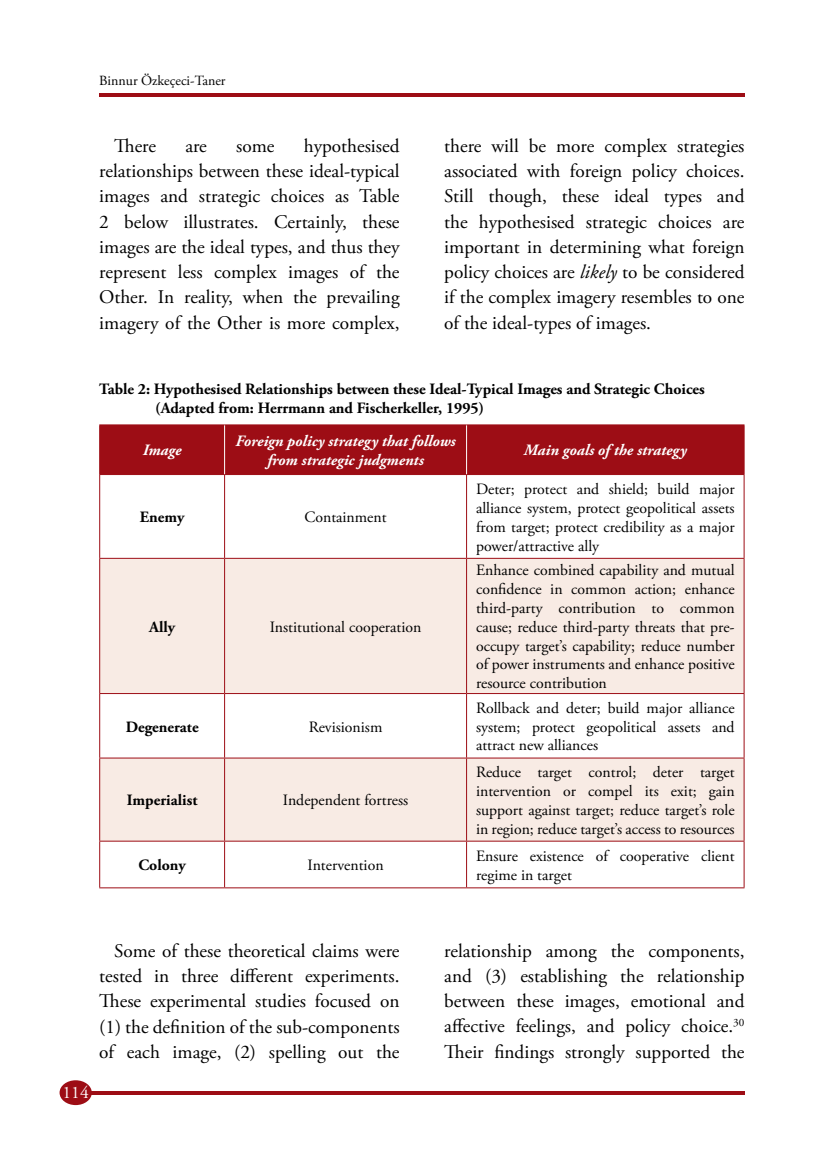
<style>
.page{position:relative;width:819px;height:1166px;background:#fff}
.page>*{position:absolute;margin:0;border:0;box-sizing:border-box;transform-origin:0 0}
.t1{font:19.25px/25.2px "Adobe Garamond Pro";color:#000;text-align:justify}
.t2{font:17.5px "Adobe Garamond Pro";color:#fff}
.t3{font:15.75px/18.9px "Adobe Garamond Pro";color:#000;text-align:justify}
.t4{font:700 15.75px/18.9px "Adobe Garamond Pro";color:#000}
.t5{font:italic 700 15.75px/18.9px "Adobe Garamond Pro";color:#fff;text-align:center}
.t6{font:14px "Adobe Garamond Pro";color:#000}
.s1{font-style:italic}
</style>
<div class="page">
<hr style="left:99px;top:93px;width:645px;height:4px;background:#9d0d15">
<hr style="left:92px;top:1091px;width:652px;height:3px;background:#9d0d15">
<div style="left:60px;top:1080px;width:32px;height:25px;background:#9d0d15;border-radius:50%"></div>
<div style="left:100px;top:425px;width:643px;height:49px;background:#9d0d15"></div>
<svg style="left:100px;top:559px;width:643px;height:282px;fill:#f8ebe4"></svg>
<hr style="left:99px;top:424px;width:125px;height:1px;background:#9d0d15">
<hr style="left:99px;top:425px;width:1px;height:49px;background:#9d0d15">
<hr style="left:224px;top:424px;width:242px;height:1px;background:#9d0d15">
<hr style="left:466px;top:424px;width:278px;height:1px;background:#9d0d15">
<hr style="left:743px;top:425px;width:1px;height:49px;background:#9d0d15">
<hr style="left:99px;top:474px;width:125px;height:1px;background:#9d0d15">
<hr style="left:99px;top:475px;width:1px;height:83px;background:#9d0d15">
<hr style="left:224px;top:474px;width:242px;height:1px;background:#9d0d15">
<hr style="left:224px;top:475px;width:1px;height:83px;background:#9d0d15">
<hr style="left:466px;top:474px;width:278px;height:1px;background:#9d0d15">
<hr style="left:466px;top:475px;width:1px;height:83px;background:#9d0d15">
<hr style="left:743px;top:475px;width:1px;height:83px;background:#9d0d15">
<hr style="left:99px;top:558px;width:125px;height:1px;background:#9d0d15">
<hr style="left:99px;top:559px;width:1px;height:134px;background:#9d0d15">
<hr style="left:224px;top:558px;width:242px;height:1px;background:#9d0d15">
<hr style="left:224px;top:559px;width:1px;height:134px;background:#9d0d15">
<hr style="left:466px;top:558px;width:278px;height:1px;background:#9d0d15">
<hr style="left:466px;top:559px;width:1px;height:134px;background:#9d0d15">
<hr style="left:743px;top:559px;width:1px;height:134px;background:#9d0d15">
<hr style="left:99px;top:693px;width:125px;height:1px;background:#9d0d15">
<hr style="left:99px;top:694px;width:1px;height:63px;background:#9d0d15">
<hr style="left:224px;top:693px;width:242px;height:1px;background:#9d0d15">
<hr style="left:224px;top:694px;width:1px;height:63px;background:#9d0d15">
<hr style="left:466px;top:693px;width:278px;height:1px;background:#9d0d15">
<hr style="left:466px;top:694px;width:1px;height:63px;background:#9d0d15">
<hr style="left:743px;top:694px;width:1px;height:63px;background:#9d0d15">
<hr style="left:99px;top:757px;width:125px;height:1px;background:#9d0d15">
<hr style="left:99px;top:758px;width:1px;height:83px;background:#9d0d15">
<hr style="left:224px;top:757px;width:242px;height:1px;background:#9d0d15">
<hr style="left:224px;top:758px;width:1px;height:83px;background:#9d0d15">
<hr style="left:466px;top:757px;width:278px;height:1px;background:#9d0d15">
<hr style="left:466px;top:758px;width:1px;height:83px;background:#9d0d15">
<hr style="left:743px;top:758px;width:1px;height:83px;background:#9d0d15">
<hr style="left:99px;top:841px;width:125px;height:1px;background:#9d0d15">
<hr style="left:99px;top:841px;width:1px;height:46px;background:#9d0d15">
<hr style="left:224px;top:841px;width:242px;height:1px;background:#9d0d15">
<hr style="left:224px;top:841px;width:1px;height:46px;background:#9d0d15">
<hr style="left:466px;top:841px;width:278px;height:1px;background:#9d0d15">
<hr style="left:466px;top:841px;width:1px;height:46px;background:#9d0d15">
<hr style="left:743px;top:841px;width:1px;height:46px;background:#9d0d15">
<hr style="left:99px;top:887px;width:125px;height:1px;background:#9d0d15">
<hr style="left:224px;top:887px;width:242px;height:1px;background:#9d0d15">
<hr style="left:466px;top:887px;width:278px;height:1px;background:#9d0d15">
<hr style="left:224px;top:425px;width:1px;height:49px;background:#fff">
<hr style="left:466px;top:425px;width:1px;height:49px;background:#fff">
<p class="t6" style="left:99px;top:72px;width:128px">Binnur Özkeçeci-Taner</p>
<p class="t1" style="left:99px;top:134px;width:302px;text-indent:204px">hypothesised relationships between these ideal-typical images and strategic choices as Table 2 below illustrates. Certainly, these images are the ideal types, and thus they represent less complex images of the Other. In reality, when the prevailing imagery of the Other is more complex,</p>
<p class="t1" style="left:114px;top:134px;width:43px">There</p>
<p class="t1" style="left:185px;top:134px;width:23px">are</p>
<p class="t1" style="left:236px;top:134px;width:40px">some</p>
<p class="t1" style="left:444px;top:134px;width:302px">there will be more complex strategies associated with foreign policy choices.<br>Still though, these ideal types and the hypothesised strategic choices are important in determining what foreign policy choices are <span class="s1">likely</span> to be considered if the complex imagery resembles to one of the ideal-types of images.</p>
<p class="t4" style="left:155px;top:379px;width:551px;text-indent:-56px">Table 2: Hypothesised Relationships between these Ideal-Typical Images and Strategic Choices (Adapted from: Herrmann and Fischerkeller, 1995)</p>
<p class="t5" style="left:143px;top:441px;width:40px">Image</p>
<p class="t5" style="left:235px;top:432px;width:221px">Foreign policy strategy that follows from strategic judgments</p>
<p class="t5" style="left:524px;top:441px;width:164px">Main goals of the strategy</p>
<p class="t4" style="left:140px;top:508px;width:46px">Enemy</p>
<p class="t3" style="left:304px;top:508px;width:84px">Containment</p>
<p class="t4" style="left:149px;top:617px;width:27px">Ally</p>
<p class="t3" style="left:270px;top:618px;width:153px">Institutional cooperation</p>
<p class="t4" style="left:126px;top:717px;width:74px">Degenerate</p>
<p class="t3" style="left:309px;top:717px;width:75px">Revisionism</p>
<p class="t4" style="left:127px;top:791px;width:72px">Imperialist</p>
<p class="t3" style="left:283px;top:791px;width:127px">Independent fortress</p>
<p class="t3" style="left:476px;top:480px;width:260px">Deter; protect and shield; build major alliance system, protect geopolitical assets from target; protect credibility as a major power/attractive ally</p>
<p class="t3" style="left:476px;top:561px;width:260px">Enhance combined capability and mutual confidence in common action; enhance third-party contribution to common cause; reduce third-party threats that pre&shy;occupy target’s capability; reduce number of power instruments and enhance positive resource contribution</p>
<p class="t3" style="left:476px;top:699px;width:260px">Rollback and deter; build major alliance system; protect geopolitical assets and attract new alliances</p>
<p class="t3" style="left:476px;top:763px;width:260px">Reduce target control; deter target intervention or compel its exit; gain support against target; reduce target’s role in region; reduce target’s access to resources</p>
<p class="t4" style="left:138px;top:856px;width:49px">Colony</p>
<p class="t3" style="left:307px;top:856px;width:78px">Intervention</p>
<p class="t3" style="left:476px;top:847px;width:260px">Ensure existence of cooperative client regime in target</p>
<p class="t2" style="left:63px;top:1081px;width:28px">114</p>
<p class="t1" style="left:99px;top:938px;width:302px;text-indent:15px">Some of these theoretical claims were tested in three different experiments.<br>These experimental studies focused on (1) the definition of the sub-components of each image, (2) spelling out the</p>
<p class="t1" style="left:444px;top:938px;width:302px">relationship among the components, and (3) establishing the relationship between these images, emotional and affective feelings, and policy choice.<sup>30<br></sup>Their findings strongly supported the</p>
</div>
